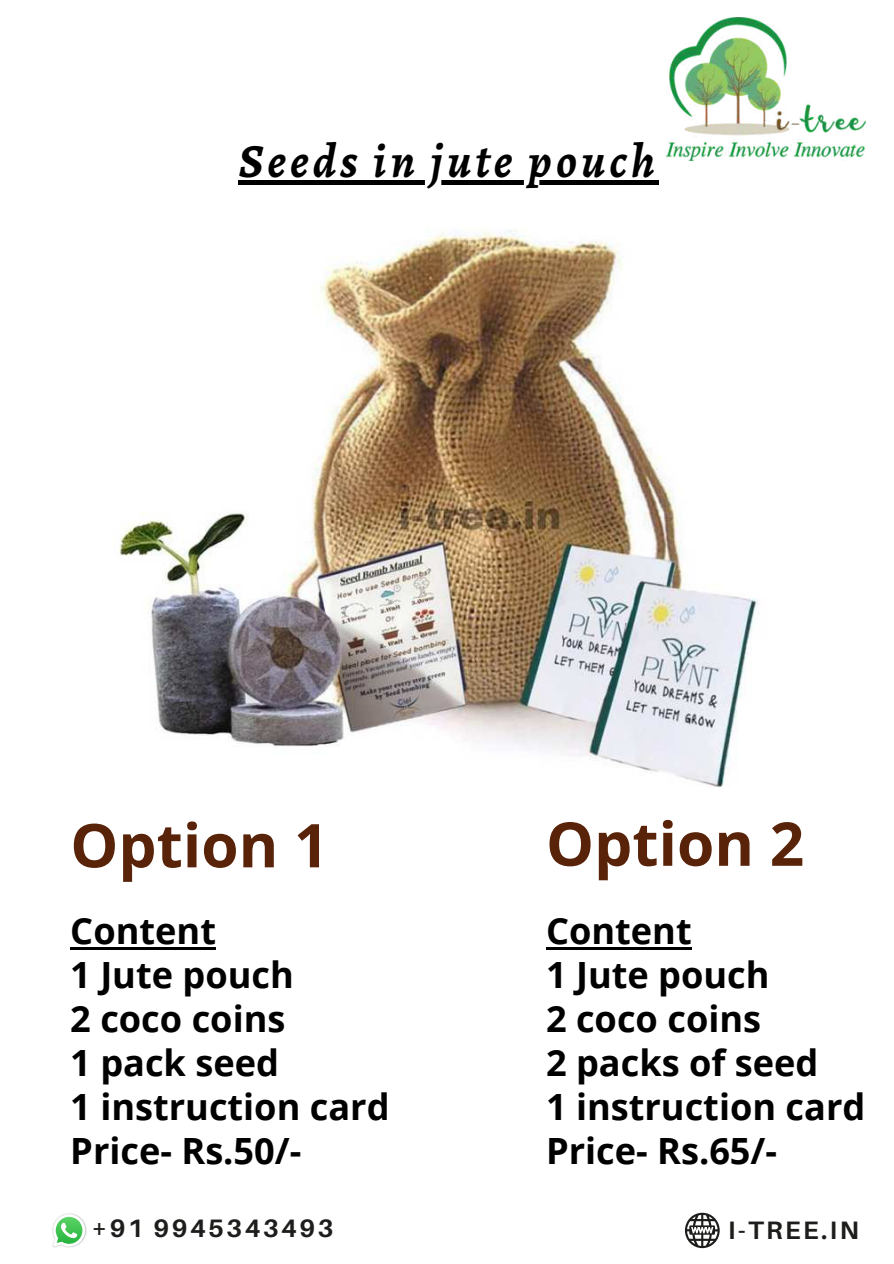
<style>
.page{position:relative;width:894px;height:1264px;background:#fff}
.page>*{position:absolute;margin:0;border:0;box-sizing:border-box;transform-origin:0 0}
.t1{font:700 60.3px "Open Sans";color:#582308}
.t2{font:italic 700 47.55px "Alegreya";letter-spacing:.085em;color:#000}
.t3{font:700 36.15px/44.1px "Open Sans";color:#000}
.t4{font:700 25.2px "Aileron";letter-spacing:.095em;color:#1d1d1b}
.s1{font-family:"Open Sans";font-size:41.4px;color:#fff}
</style>
<div class="page">
<img style="left:119px;top:229px;width:639px;height:558px">
<div style="left:647px;top:0;width:246px;height:396px;background:#fff"></div>
<div style="left:239px;top:180px;width:419px;height:5px;background:#000"></div>
<hr style="left:546px;top:946px;width:145px;height:3px;background:#000">
<hr style="left:70px;top:946px;width:146px;height:3px;background:#000">
<img style="left:666px;top:18px;width:198px;height:143px">
<img style="left:52px;top:1213px;width:35px;height:35px">
<svg style="left:53px;top:1214px;width:32px;height:32px"></svg>
<svg style="left:684px;top:1212px;width:35px;height:35px"></svg>
<h2 class="t2" style="left:239px;top:127px;width:417px">Seeds in jute pouch</h2>
<h1 class="t1" style="left:70px;top:803px;width:259px">Option 1</h1>
<h1 class="t1" style="left:546px;top:801px;width:260px">Option 2</h1>
<p class="t3" style="left:70px;top:907px;width:321px">Content<br>1 Jute pouch<br>2 coco coins<br>1 pack seed<br>1 instruction card<br>Price- Rs.50/-</p>
<p class="t3" style="left:546px;top:907px;width:321px">Content<br>1 Jute pouch<br>2 coco coins<br>2 packs of seed<br>1 instruction card<br>Price- Rs.65/-</p>
<p class="t4" style="left:32px;top:1214px;width:302px"><span class="s1">/</span> +91 9945343493</p>
<p class="t4" style="left:728px;top:1215px;width:132px">I-TREE.IN</p>
</div>
